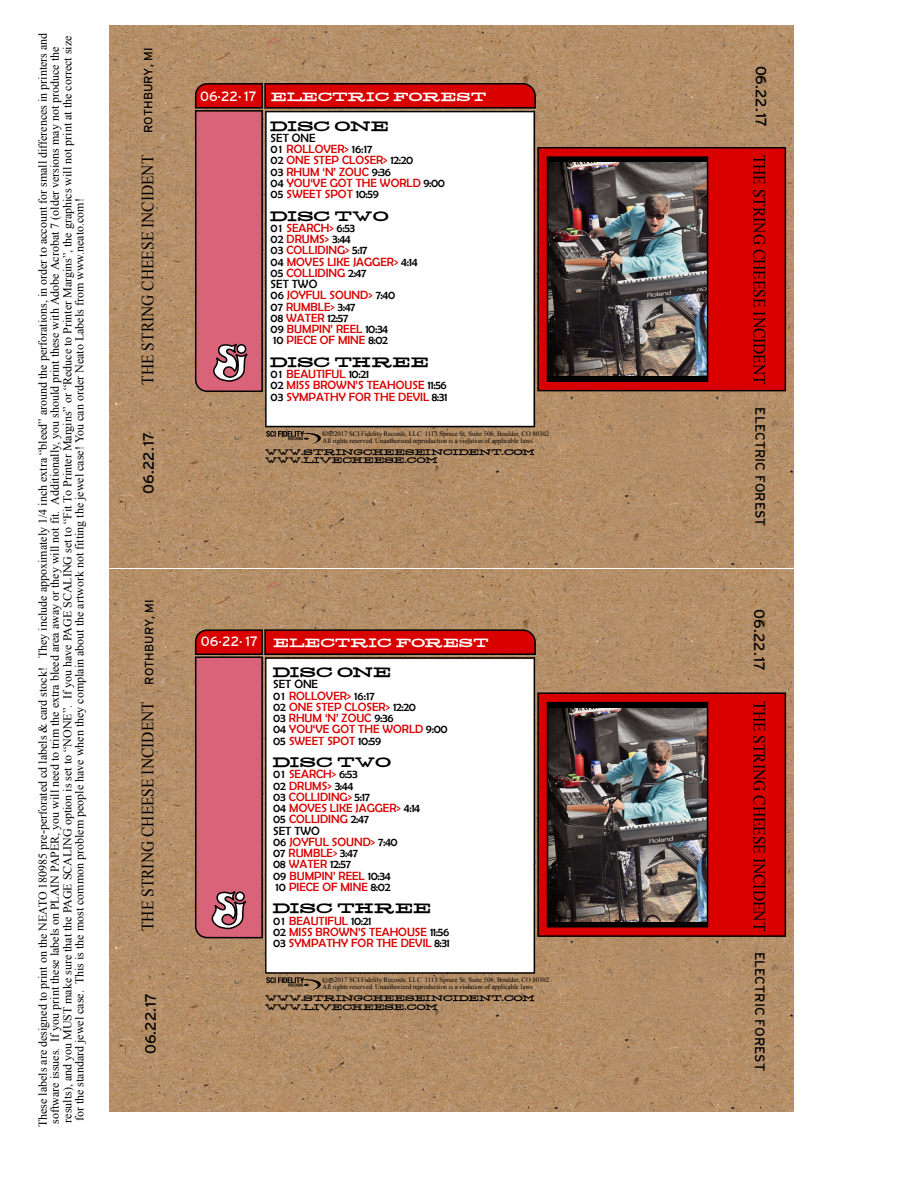
<style>
.page{position:relative;width:918px;height:1188px;background:#fff}
.page>*{position:absolute;margin:0;border:0;box-sizing:border-box;transform-origin:0 0}
.t1{font:17.25px "Times New Roman";color:#000;scale:.9 1}
.t2{font:15px "Interstate";color:#000}
.t3{font:13.5px "Interstate";color:#000}
.t4{font:13.5px "Interstate";color:#fff}
.t5{font:12px/12.3px "Times New Roman";color:#000}
.t6{font:12px/11.2px "Berlin Sans FB";color:#d90000}
.t7{font:12px "Stereo Normal";letter-spacing:.06em;color:#000}
.t8{font:12px "Interstate";color:#000}
.t9{font:10.5px "Stereo Normal";letter-spacing:.06em;color:#fff}
.t10{font:7.2px/8.6px "Stereo Normal";letter-spacing:.035em;color:#000}
.t11{font:6.75px/6.8px "Times New Roman";letter-spacing:-.005em;color:#000}
.s1{font-family:"Interstate";font-size:13.5px}
.s2{color:#000}
.s3{font-family:"Circles";font-size:5.25px}
</style>
<div class="page">
<img style="left:109px;top:25px;width:685px;height:542px">
<img style="left:109px;top:570px;width:685px;height:542px">
<svg style="left:265px;top:391px;width:270px;height:36px"></svg>
<img style="left:537px;top:146px;width:250px;height:245px">
<svg style="left:266px;top:431px;width:55px;height:13px"></svg>
<svg style="left:266px;top:977px;width:55px;height:13px"></svg>
<img style="left:537px;top:692px;width:250px;height:244px">
<svg style="left:194px;top:82px;width:343px;height:309px"></svg>
<svg style="left:194px;top:629px;width:343px;height:309px;background:#c44d52"></svg>
<div style="left:267px;top:659px;width:266px;height:313px;background:#fff"></div>
<p class="t5" style="left:36px;top:1124px;width:1092px;text-indent:-4px;rotate:-90deg">These labels are designed to print on the NEATO 180985 pre-perforated cd labels &amp; card stock! They include appoximately 1/4 inch extra “bleed” around the perforations, in order to account for small differences in printers and software issues. If you print these labels on PLAIN PAPER, you will need to trim the extra bleed area away or they will not fit. Additionally, you should print these with Adobe Acrobat 7 (older versions may not produce the results), and you MUST make sure that the PAGE SCALING option is set to “NONE”. If you have PAGE SCALING set to “Fit To Printer Margins” or “Reduce to Printer Margins”, the graphics will not print at the correct size for the standard jewel case. This is the most common problem people have when they complain about the artwork not fitting the jewel case! You can order Neato Labels from www.neato.com!</p>
<p class="t8" style="left:142px;top:133px;width:87px;rotate:-90deg">ROTHBURY, MI</p>
<h1 class="t1" style="left:136px;top:385px;width:257px;rotate:-90deg">THE STRING CHEESE INCIDENT</h1>
<p class="t2" style="left:140px;top:494px;width:63px;rotate:-90deg">06.22.17</p>
<p class="t8" style="left:143px;top:685px;width:87px;rotate:-90deg">ROTHBURY, MI</p>
<h1 class="t1" style="left:136px;top:931px;width:257px;rotate:-90deg">THE STRING CHEESE INCIDENT</h1>
<p class="t2" style="left:142px;top:1054px;width:63px;rotate:-90deg">06.22.17</p>
<p class="t9" style="left:200px;top:90px;width:288px"><span class="s1">06</span><sup>.</sup><span class="s1">22</span><sup>.</sup> <span class="s1">17</span> ELECTRIC FOREST</p>
<p class="t7" style="left:271px;top:118px;width:120px">DISC ONE</p>
<p class="t6" style="left:271px;top:132px;width:176px"><span class="s2">SET ONE<br>01</span> ROLLOVER&gt; <span class="s2">16:17<br>02</span> ONE STEP CLOSER&gt; <span class="s2">12:20<br>03</span> RHUM ‘N’ ZOUC <span class="s2">9:36<br>04</span> YOU‘VE GOT THE WORLD <span class="s2">9:00<br>05</span> SWEET SPOT <span class="s2">10:59</span></p>
<p class="t7" style="left:271px;top:208px;width:119px">DISC TWO</p>
<p class="t6" style="left:271px;top:222px;width:149px"><span class="s2">01</span> SEARCH&gt; <span class="s2">6:53<br>02</span> DRUMS&gt; <span class="s2">3:44<br>03</span> COLLIDING&gt; <span class="s2">5:17<br>04</span> MOVES LIKE JAGGER&gt; <span class="s2">4:14<br>05</span> COLLIDING <span class="s2">2:47<br>SET TWO<br>06</span> JOYFUL SOUND&gt; <span class="s2">7:40<br>07</span> RUMBLE&gt; <span class="s2">3:47<br>08</span> WATER <span class="s2">12:57<br>09</span> BUMPIN’ REEL <span class="s2">10:34<br>10</span> PIECE OF MINE <span class="s2">8:02</span></p>
<p class="t7" style="left:271px;top:354px;width:160px">DISC THREE</p>
<p class="t6" style="left:271px;top:368px;width:178px"><span class="s2">01</span> BEAUTIFUL <span class="s2">10:21<br>02</span> MISS BROWN’S TEAHOUSE <span class="s2">11:56<br>03</span> SYMPATHY FOR THE DEVIL <span class="s2">8:31</span></p>
<p class="t11" style="left:323px;top:430px;width:228px"><span class="s3">çπ</span>2017 SCI Fidelity Records, LLC 1113 Spruce St, Suite 506, Boulder, CO 80302<br>All rights reserved. Unauthorized reproduction is a violation of applicable laws.</p>
<p class="t10" style="left:265px;top:448px;width:271px">WWW.STRINGCHEESEINCIDENT.COM<br>WWW.LIVECHEESE.COM</p>
<p class="t4" style="left:201px;top:634px;width:59px">06.22. 17</p>
<p class="t9" style="left:274px;top:636px;width:216px">ELECTRIC FOREST</p>
<p class="t7" style="left:273px;top:665px;width:120px">DISC ONE</p>
<p class="t6" style="left:273px;top:678px;width:176px"><span class="s2">SET ONE<br>01</span> ROLLOVER&gt; <span class="s2">16:17<br>02</span> ONE STEP CLOSER&gt; <span class="s2">12:20<br>03</span> RHUM ‘N’ ZOUC <span class="s2">9:36<br>04</span> YOU‘VE GOT THE WORLD <span class="s2">9:00<br>05</span> SWEET SPOT <span class="s2">10:59</span></p>
<p class="t7" style="left:273px;top:755px;width:119px">DISC TWO</p>
<p class="t6" style="left:273px;top:768px;width:149px"><span class="s2">01</span> SEARCH&gt; <span class="s2">6:53<br>02</span> DRUMS&gt; <span class="s2">3:44<br>03</span> COLLIDING&gt; <span class="s2">5:17<br>04</span> MOVES LIKE JAGGER&gt; <span class="s2">4:14<br>05</span> COLLIDING <span class="s2">2:47<br>SET TWO<br>06</span> JOYFUL SOUND&gt; <span class="s2">7:40<br>07</span> RUMBLE&gt; <span class="s2">3:47<br>08</span> WATER <span class="s2">12:57<br>09</span> BUMPIN’ REEL <span class="s2">10:34<br>10</span> PIECE OF MINE <span class="s2">8:02</span></p>
<p class="t7" style="left:273px;top:901px;width:160px">DISC THREE</p>
<p class="t6" style="left:273px;top:915px;width:178px"><span class="s2">01</span> BEAUTIFUL <span class="s2">10:21<br>02</span> MISS BROWN’S TEAHOUSE <span class="s2">11:56<br>03</span> SYMPATHY FOR THE DEVIL <span class="s2">8:31</span></p>
<p class="t11" style="left:323px;top:977px;width:228px"><span class="s3">çπ</span>2017 SCI Fidelity Records, LLC 1113 Spruce St, Suite 506, Boulder, CO 80302<br>All rights reserved. Unauthorized reproduction is a violation of applicable laws.</p>
<p class="t10" style="left:265px;top:994px;width:271px">WWW.STRINGCHEESEINCIDENT.COM<br>WWW.LIVECHEESE.COM</p>
<p class="t2" style="left:769px;top:66px;width:63px;rotate:90deg">06.22.17</p>
<h1 class="t1" style="left:771px;top:155px;width:257px;rotate:90deg">THE STRING CHEESE INCIDENT</h1>
<p class="t3" style="left:768px;top:407px;width:121px;rotate:90deg">ELECTRIC FOREST</p>
<p class="t2" style="left:768px;top:609px;width:63px;rotate:90deg">06.22.17</p>
<h1 class="t1" style="left:771px;top:701px;width:257px;rotate:90deg">THE STRING CHEESE INCIDENT</h1>
<p class="t3" style="left:767px;top:952px;width:121px;rotate:90deg">ELECTRIC FOREST</p>
</div>
